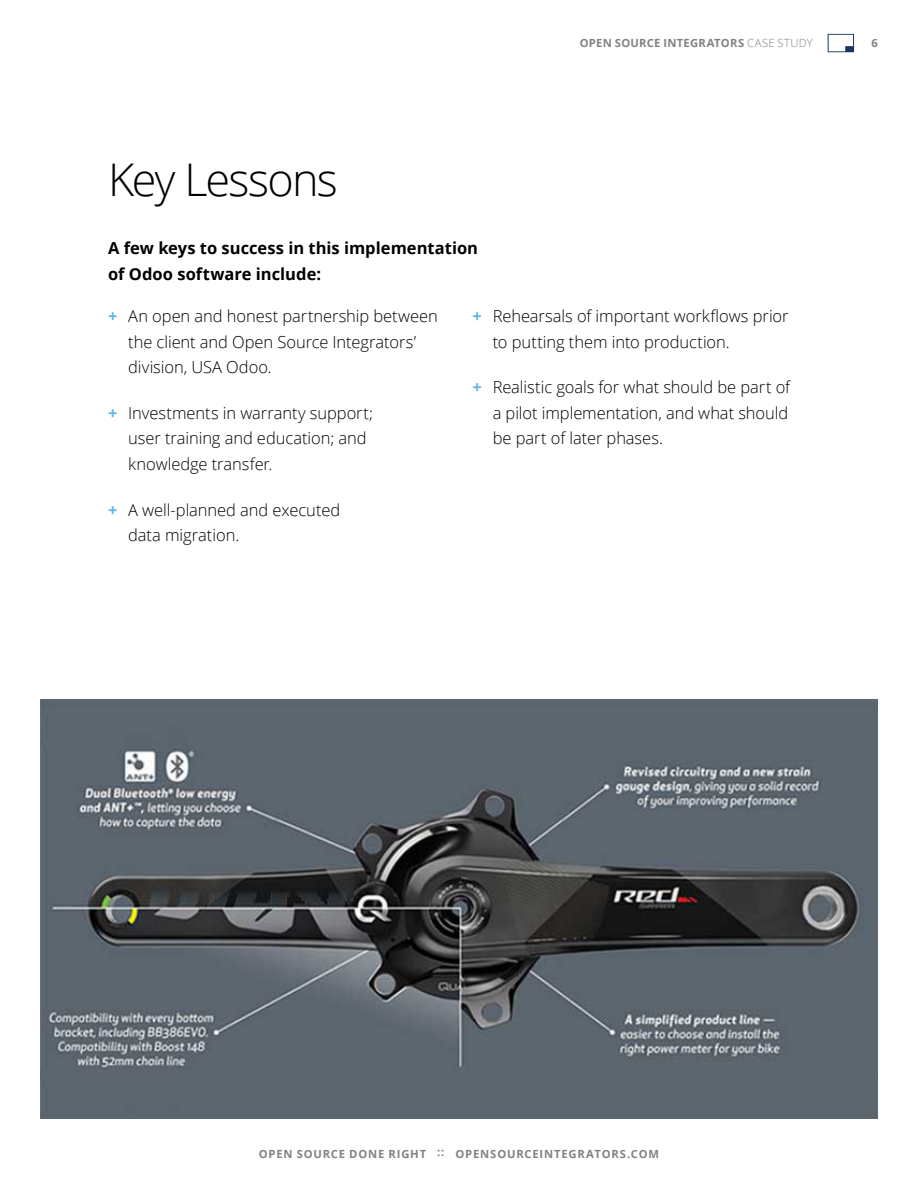
<style>
.page{position:relative;width:918px;height:1188px;background:#fff}
.page>*{position:absolute;margin:0;border:0;box-sizing:border-box;transform-origin:0 0}
.t1{font:300 45px "Open Sans";letter-spacing:-.04em;color:#000}
.t2{font:300 16.5px/25.5px "Open Sans";letter-spacing:-.005em;color:#000}
.t3{font:700 16.5px/25.5px "Open Sans";color:#000}
.t4{font:700 11.25px "Open Sans";letter-spacing:.07em;color:#808285}
.t5{font:700 11.25px "Open Sans";letter-spacing:.02em;color:#808285}
.s1{font-weight:300}
.s2{font-weight:700;color:#5cb7e7}
</style>
<div class="page">
<svg style="left:828px;top:34px;width:26px;height:18px"></svg>
<img style="left:41px;top:700px;width:836px;height:418px">
<p class="t5" style="left:580px;top:35px;width:234px">OPEN SOURCE INTEGRATORS <span class="s1">CASE STUDY</span></p>
<p class="t4" style="left:872px;top:35px;width:8px">6</p>
<h1 class="t1" style="left:108px;top:149px;width:231px">Key Lessons</h1>
<p class="t3" style="left:108px;top:235px;width:372px">A few keys to success in this implementation of Odoo software include:</p>
<p class="t2" style="left:128px;top:303px;width:311px;text-indent:-20px"><span class="s2">+</span> An open and honest partnership between the client and Open Source Integrators’ division, USA Odoo.</p>
<p class="t2" style="left:128px;top:400px;width:246px;text-indent:-20px"><span class="s2">+</span> Investments in warranty support; user training and education; and knowledge transfer.</p>
<p class="t2" style="left:128px;top:496px;width:214px;text-indent:-20px"><span class="s2">+</span> A well-planned and executed data migration.</p>
<p class="t2" style="left:493px;top:303px;width:297px;text-indent:-20px"><span class="s2">+</span> Rehearsals of important workflows prior to putting them into production.</p>
<p class="t2" style="left:493px;top:374px;width:299px;text-align:justify;text-indent:-20px"><span class="s2">+</span> Realistic goals for what should be part of a pilot implementation, and what should be part of later phases.</p>
<p class="t4" style="left:259px;top:1146px;width:402px">OPEN SOURCE DONE RIGHT :: OPENSOURCEINTEGRATORS.COM</p>
</div>
